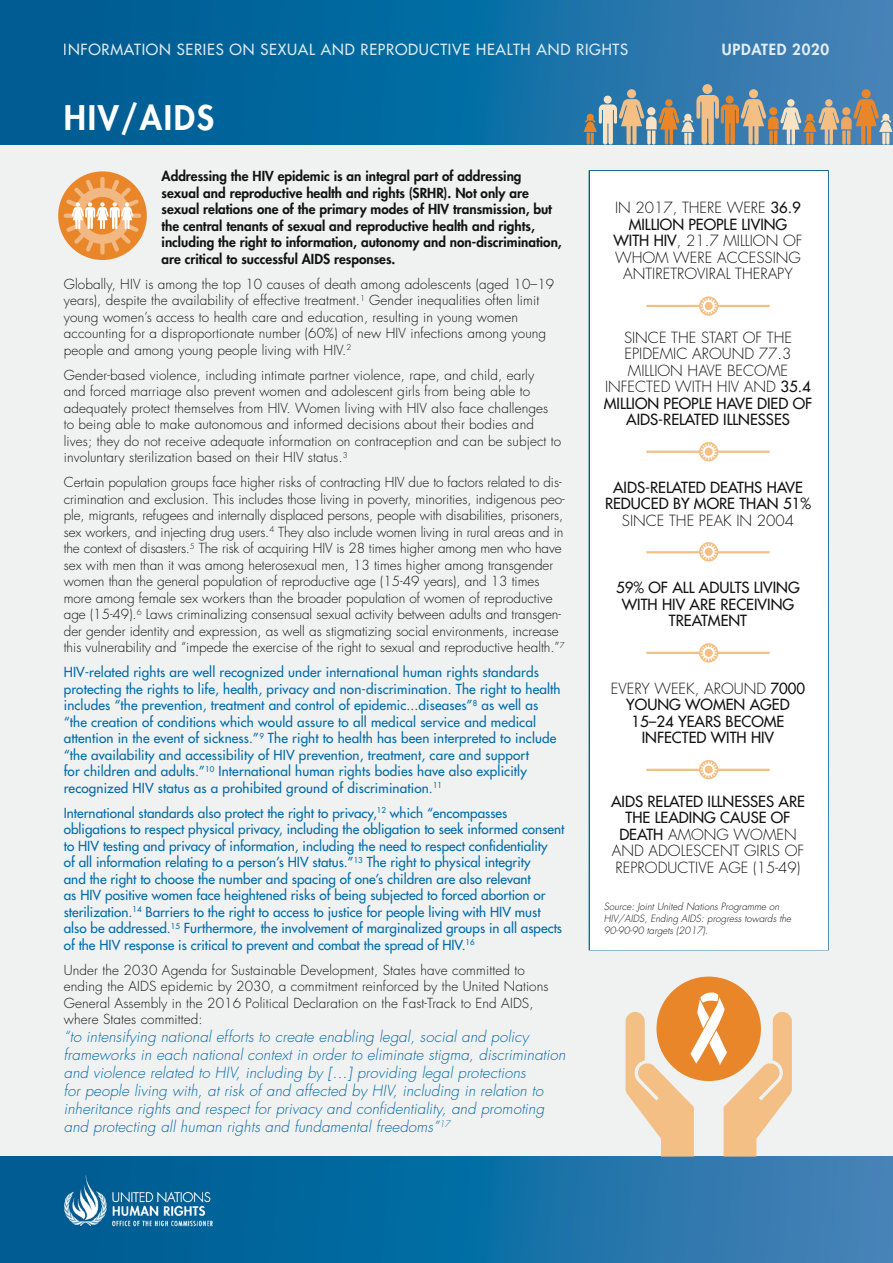
<style>
.page{position:relative;width:893px;height:1263px;background:#fff}
.page>*{position:absolute;margin:0;border:0;box-sizing:border-box;transform-origin:0 0}
.t1{font:800 33px "Futura Std";letter-spacing:.05em;color:#fff}
.t2{font:italic 300 15px/18px "Futura Std";letter-spacing:.01em;color:#006baa}
.t3{font:300 15px/16.5px "Futura Std";color:#121212;text-align:center}
.t4{font:500 15px/16.5px "Futura Std";color:#121212;text-align:center}
.t5{font:500 15px "Futura Std";letter-spacing:.05em;color:#fff}
.t6{font:800 15px "Futura Std";letter-spacing:.05em;color:#fff}
.t7{font:300 13.5px/16.5px "Futura Std";letter-spacing:.01em;color:#121212}
.t8{font:500 13.5px/16.5px "Futura Std";color:#006baa}
.t9{font:800 13.5px/16.5px "Futura Std";color:#121212}
.t10{font:italic 300 9.75px/12px "Futura Std";color:#121212}
.s1{font-weight:500}
.s2{font-weight:300}
</style>
<div class="page">
<div style="left:0;top:140px;width:893px;height:1036px;background:#f0f2f1"></div>
<svg style="left:0;top:1156px;width:893px;height:107px;background:#1870a5"></svg>
<svg style="left:0;top:0;width:893px;height:145px;background:#106ba1"></svg>
<img style="left:49px;top:1159px;width:180px;height:83px">
<div style="left:589px;top:170px;width:240px;height:780px;background:#fff;border:2px solid #fff"></div>
<hr style="left:646px;top:305px;width:124px;height:2px;background:#f3bf85">
<hr style="left:646px;top:451px;width:124px;height:2px;background:#f3bf85">
<hr style="left:646px;top:551px;width:124px;height:2px;background:#f3bf85">
<hr style="left:646px;top:652px;width:124px;height:2px;background:#f3bf85">
<hr style="left:646px;top:769px;width:124px;height:2px;background:#f3bf85">
<svg style="left:699px;top:296px;width:19px;height:20px"></svg>
<svg style="left:700px;top:298px;width:17px;height:16px"></svg>
<div style="left:703px;top:300px;width:12px;height:12px;border:2px solid #fff;border-radius:50%"></div>
<svg style="left:699px;top:442px;width:19px;height:19px"></svg>
<svg style="left:700px;top:443px;width:17px;height:17px"></svg>
<div style="left:703px;top:446px;width:12px;height:12px;border:2px solid #fff;border-radius:50%"></div>
<svg style="left:699px;top:760px;width:19px;height:19px"></svg>
<svg style="left:700px;top:761px;width:17px;height:17px"></svg>
<div style="left:703px;top:763px;width:12px;height:13px;border:2px solid #fff;border-radius:50%"></div>
<svg style="left:699px;top:542px;width:19px;height:19px"></svg>
<svg style="left:700px;top:543px;width:17px;height:17px"></svg>
<div style="left:703px;top:546px;width:12px;height:12px;border:2px solid #fff;border-radius:50%"></div>
<svg style="left:699px;top:643px;width:19px;height:19px"></svg>
<svg style="left:700px;top:644px;width:17px;height:17px"></svg>
<div style="left:703px;top:647px;width:12px;height:12px;border:2px solid #fff;border-radius:50%"></div>
<div style="left:702px;top:84px;width:10px;height:10px;background:#f3bf85;border-radius:50%"></div>
<div style="left:627px;top:89px;width:9px;height:9px;background:#f3bf85;border-radius:50%"></div>
<div style="left:749px;top:89px;width:9px;height:9px;background:#f3bf85;border-radius:50%"></div>
<div style="left:862px;top:89px;width:9px;height:9px;background:#e9862a;border-radius:50%"></div>
<svg style="left:583px;top:95px;width:310px;height:50px;background:#8a9495"></svg>
<div style="left:58px;top:171px;width:89px;height:89px;background:#e9862a;border-radius:50%"></div>
<div style="left:656px;top:976px;width:105px;height:105px;background:#e9862a;border-radius:50%"></div>
<svg style="left:626px;top:992px;width:166px;height:164px"></svg>
<svg style="left:63px;top:176px;width:79px;height:79px"></svg>
<p class="t5" style="left:64px;top:40px;width:566px">INFORMATION SERIES ON SEXUAL AND REPRODUCTIVE HEALTH AND RIGHTS</p>
<p class="t6" style="left:722px;top:40px;width:109px">UPDATED 2020</p>
<h1 class="t1" style="left:64px;top:97px;width:152px">HIV/AIDS</h1>
<p class="t9" style="left:162px;top:168px;width:402px">Addressing the HIV epidemic is an integral part of addressing sexual and reproductive health and rights (SRHR). Not only are sexual relations one of the primary modes of HIV transmission, but the central tenants of sexual and reproductive health and rights, including the right to information, autonomy and non-discrimination, are critical to successful AIDS responses.</p>
<p class="t7" style="left:64px;top:276px;width:492px">Globally, HIV is among the top 10 causes of death among adolescents (aged 10–19 years), despite the availability of effective treatment.<sup>1</sup> Gender inequalities often limit young women’s access to health care and education, resulting in young women accounting for a disproportionate number (60%) of new HIV infections among young people and among young people living with HIV.<sup>2</sup></p>
<p class="t7" style="left:64px;top:367px;width:499px">Gender-based violence, including intimate partner violence, rape, and child, early<br>and forced marriage also prevent women and adolescent girls from being able to adequately protect themselves from HIV. Women living with HIV also face challenges to being able to make autonomous and informed decisions about their bodies and lives; they do not receive adequate information on contraception and can be subject to involuntary sterilization based on their HIV status.<sup>3</sup></p>
<p class="t7" style="left:64px;top:474px;width:503px">Certain population groups face higher risks of contracting HIV due to factors related to dis&shy;crimination and exclusion. This includes those living in poverty, minorities, indigenous peo&shy;ple, migrants, refugees and internally displaced persons, people with disabilities, prisoners, sex workers, and injecting drug users.<sup>4</sup> They also include women living in rural areas and in the context of disasters.<sup>5</sup> The risk of acquiring HIV is 28 times higher among men who have sex with men than it was among heterosexual men, 13 times higher among transgender women than the general population of reproductive age (15-49 years), and 13 times more among female sex workers than the broader population of women of reproductive age (15-49).<sup>6</sup> Laws criminalizing consensual sexual activity between adults and transgen&shy;der gender identity and expression, as well as stigmatizing social environments, increase this vulnerability and “impede the exercise of the right to sexual and reproductive health.”<sup>7</sup></p>
<p class="t8" style="left:64px;top:664px;width:498px">HIV-related rights are well recognized under international human rights standards protecting the rights to life, health, privacy and non-discrimination. The right to health includes “the prevention, treatment and control of epidemic...diseases”<sup>8</sup> as well as “the creation of conditions which would assure to all medical service and medical attention in the event of sickness.”<sup>9</sup> The right to health has been interpreted to include “the availability and accessibility of HIV prevention, treatment, care and support<br>for children and adults.”<sup>10</sup> International human rights bodies have also explicitly recognized HIV status as a prohibited ground of discrimination.<sup>11</sup></p>
<p class="t8" style="left:64px;top:805px;width:502px">International standards also protect the right to privacy,<sup>12</sup> which “encompasses obligations to respect physical privacy, including the obligation to seek informed consent to HIV testing and privacy of information, including the need to respect confidentiality<br>of all information relating to a person’s HIV status.”<sup>13</sup> The right to physical integrity<br>and the right to choose the number and spacing of one’s children are also relevant<br>as HIV positive women face heightened risks of being subjected to forced abortion or sterilization.<sup>14</sup> Barriers to the right to access to justice for people living with HIV must also be addressed.<sup>15</sup> Furthermore, the involvement of marginalized groups in all aspects of the HIV response is critical to prevent and combat the spread of HIV.<sup>16</sup></p>
<p class="t7" style="left:64px;top:962px;width:486px">Under the 2030 Agenda for Sustainable Development, States have committed to ending the AIDS epidemic by 2030, a commitment reinforced by the United Nations General Assembly in the 2016 Political Declaration on the Fast-Track to End AIDS, where States committed:</p>
<p class="t2" style="left:64px;top:1028px;width:503px">“to intensifying national efforts to create enabling legal, social and policy frameworks in each national context in order to eliminate stigma, discrimination and violence related to HIV, including by […] providing legal protections<br>for people living with, at risk of and affected by HIV, including in relation to inheritance rights and respect for privacy and confidentiality, and promoting and protecting all human rights and fundamental freedoms”<sup>17</sup></p>
<p class="t3" style="left:613px;top:200px;width:191px">IN 2017, THERE WERE <span class="s1">36.9<br>MILLION PEOPLE LIVING<br>WITH HIV</span>, 21.7 MILLION OF<br>WHOM WERE ACCESSING<br>ANTIRETROVIRAL THERAPY</p>
<p class="t3" style="left:604px;top:329px;width:210px">SINCE THE START OF THE<br>EPIDEMIC AROUND 77.3<br>MILLION HAVE BECOME<br>INFECTED WITH HIV AND <span class="s1">35.4<br>MILLION PEOPLE HAVE DIED OF<br>AIDS-RELATED ILLNESSES</span></p>
<p class="t4" style="left:605px;top:479px;width:208px">AIDS-RELATED DEATHS HAVE<br>REDUCED BY MORE THAN 51%</p>
<p class="t3" style="left:622px;top:512px;width:174px">SINCE THE PEAK IN 2004</p>
<p class="t4" style="left:616px;top:579px;width:185px">59% OF ALL ADULTS LIVING<br>WITH HIV ARE RECEIVING<br>TREATMENT</p>
<p class="t4" style="left:611px;top:680px;width:196px"><span class="s2">EVERY WEEK, AROUND</span> 7000<br>YOUNG WOMEN AGED<br>15–24 YEARS BECOME<br>INFECTED WITH HIV</p>
<p class="t3" style="left:611px;top:793px;width:195px"><span class="s1">AIDS RELATED ILLNESSES ARE<br>THE LEADING CAUSE OF<br>DEATH</span> AMONG WOMEN<br>AND ADOLESCENT GIRLS OF<br>REPRODUCTIVE AGE (15-49)</p>
<p class="t10" style="left:604px;top:901px;width:189px">Source: Joint United Nations Programme on<br>HIV/AIDS, Ending AIDS: progress towards the<br>90-90-90 targets (2017).</p>
</div>
